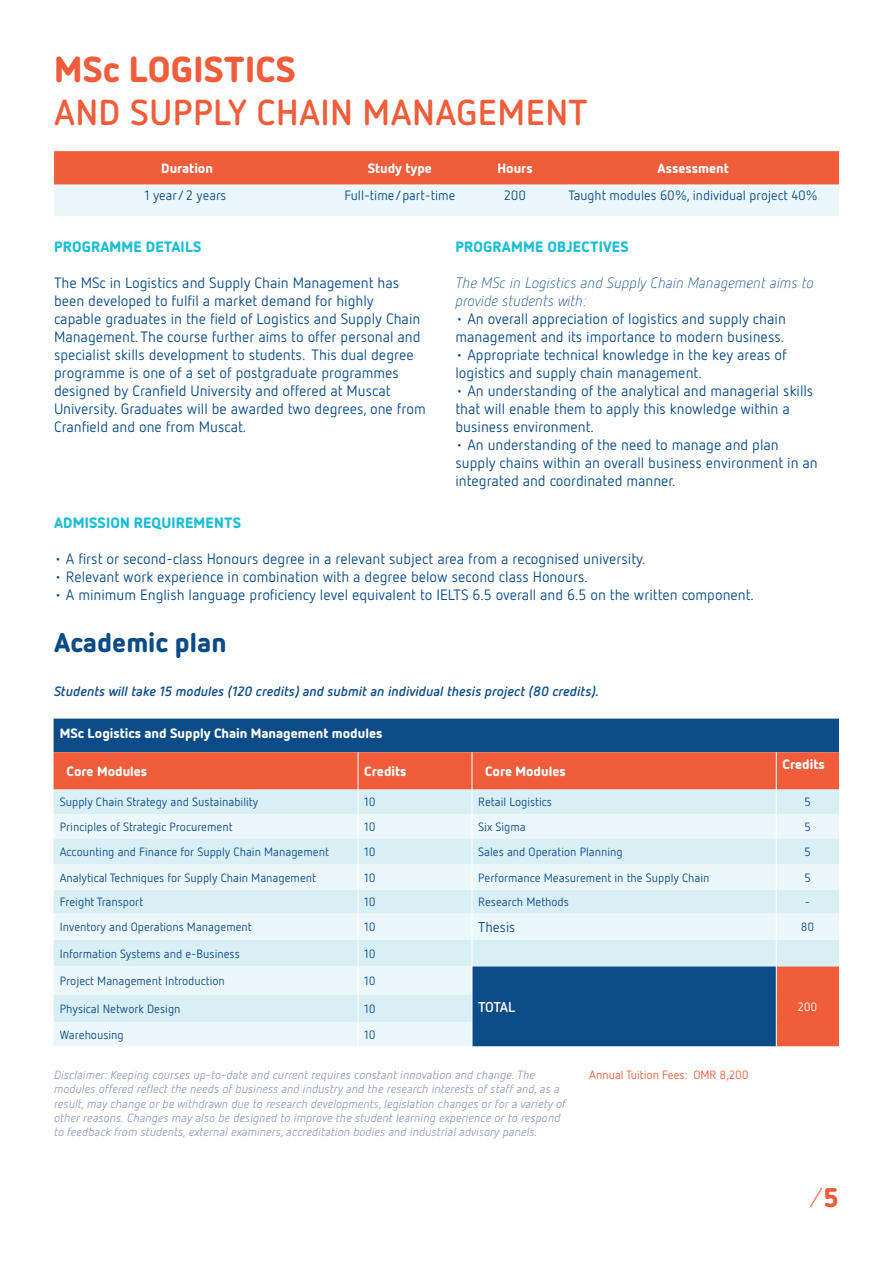
<style>
.page{position:relative;width:893px;height:1263px;background:#fff}
.page>*{position:absolute;margin:0;border:0;box-sizing:border-box;transform-origin:0 0}
.t1{font:700 36px "Netto Pro";letter-spacing:.01em;color:#f15c3a}
.t2{font:900 36px "Netto Pro";letter-spacing:.01em;color:#f15c3a}
.t3{font:900 27px "Netto Pro";color:#0b4b87}
.t4{font:italic 300 27px "Netto Pro";color:#f15c3a}
.t5{font:15px/18px "Netto Pro";color:#0b4b87}
.t6{font:italic 300 15px/18px "Netto Pro";color:#0b4b87}
.t7{font:900 15px "Netto Pro";letter-spacing:.01em;color:#1cbed5}
.t8{font:14.25px "Netto Pro";color:#0b4b87}
.t9{font:700 14.25px "Netto Pro";color:#fff}
.t10{font:900 13.5px "Netto Pro";color:#fff}
.t11{font:italic 700 13.5px "Netto Pro";color:#0b4b87}
.t12{font:13.5px "Netto Pro";color:#0b4b87}
.t13{font:italic 12px/14.4px "Netto Pro";color:#999fc1}
.t14{font:12px "Netto Pro";color:#0b4b87}
.t15{font:12px "Netto Pro";color:#f15c3a}
.t16{font:12px "Netto Pro";color:#fff}
.s1{font-weight:900;font-style:normal}
</style>
<div class="page">
<svg style="left:54px;top:151px;width:785px;height:65px;background:#eea797"></svg>
<div style="left:54px;top:719px;width:785px;height:33px;background:#0b4b87"></div>
<div style="left:54px;top:752px;width:785px;height:37px;background:#f15c3a"></div>
<div style="left:54px;top:789px;width:785px;height:25px;background:#d7eff5"></div>
<svg style="left:54px;top:814px;width:785px;height:232px;background:#c5d8e3"></svg>
<hr style="left:776px;top:752px;width:1px;height:37px;background:#fff">
<hr style="left:472px;top:752px;width:1px;height:37px;background:#fff">
<hr style="left:358px;top:752px;width:1px;height:37px;background:#fff">
<svg style="left:776px;top:789px;width:1px;height:257px"></svg>
<svg style="left:472px;top:789px;width:1px;height:257px"></svg>
<svg style="left:358px;top:789px;width:1px;height:257px"></svg>
<h1 class="t2" style="left:54px;top:44px;width:243px">MSc Logistics</h1>
<h1 class="t1" style="left:54px;top:88px;width:535px">AND SUPPLY CHAIN MANAGEMENT</h1>
<p class="t10" style="left:161px;top:159px;width:53px">Duration</p>
<p class="t10" style="left:368px;top:159px;width:66px">Study type</p>
<p class="t10" style="left:497px;top:159px;width:37px">Hours</p>
<p class="t10" style="left:658px;top:159px;width:73px">Assessment</p>
<p class="t12" style="left:144px;top:187px;width:83px">1 year/ 2 years</p>
<p class="t12" style="left:344px;top:187px;width:112px">Full-time/part-time</p>
<p class="t12" style="left:504px;top:187px;width:24px">200</p>
<p class="t12" style="left:569px;top:187px;width:251px">Taught modules 60%, individual project 40%</p>
<p class="t7" style="left:54px;top:236px;width:149px">Programm e details</p>
<p class="t5" style="left:54px;top:273px;width:373px">The MSc in Logistics and Supply Chain Management has been developed to fulfil a market demand for highly<br>capable graduates in the field of Logistics and Supply Chain Management. The course further aims to offer personal and specialist skills development to students. This dual degree programme is one of a set of postgraduate programmes designed by Cranfield University and offered at Muscat University. Graduates will be awarded two degrees, one from Cranfield and one from Muscat.</p>
<p class="t7" style="left:455px;top:236px;width:175px">Programm e objectives</p>
<p class="t6" style="left:455px;top:273px;width:360px">The MSc in Logistics and Supply Chain Management aims to provide students with:</p>
<p class="t5" style="left:455px;top:309px;width:332px">• An overall appreciation of logistics and supply chain management and its importance to modern business.</p>
<p class="t5" style="left:455px;top:345px;width:333px">• Appropriate technical knowledge in the key areas of logistics and supply chain management.</p>
<p class="t5" style="left:455px;top:381px;width:359px">• An understanding of the analytical and managerial skills that will enable them to apply this knowledge within a business environment.</p>
<p class="t5" style="left:455px;top:435px;width:364px">• An understanding of the need to manage and plan supply chains within an overall business environment in an integrated and coordinated manner.</p>
<p class="t7" style="left:54px;top:513px;width:189px">Admission requirements</p>
<p class="t5" style="left:54px;top:549px;width:593px">• A first or second-class Honours degree in a relevant subject area from a recognised university.</p>
<p class="t5" style="left:54px;top:567px;width:535px">• Relevant work experience in combination with a degree below second class Honours.</p>
<p class="t5" style="left:54px;top:585px;width:701px">• A minimum English language proficiency level equivalent to IELTS 6.5 overall and 6.5 on the written component.</p>
<h2 class="t3" style="left:54px;top:624px;width:174px">Academic plan</h2>
<p class="t11" style="left:54px;top:682px;width:547px">Students will take 15 modules (120 credits) and submit an individual thesis project (80 credits).</p>
<p class="t10" style="left:60px;top:724px;width:324px">MSc Logistics and Supply Chain Management modules</p>
<p class="t10" style="left:782px;top:755px;width:44px">Credits</p>
<p class="t10" style="left:67px;top:762px;width:82px">Core Modules</p>
<p class="t10" style="left:364px;top:762px;width:44px">Credits</p>
<p class="t10" style="left:485px;top:762px;width:82px">Core Modules</p>
<p class="t14" style="left:60px;top:794px;width:200px">Supply Chain Strategy and Sustainability</p>
<p class="t14" style="left:364px;top:794px;width:13px">10</p>
<p class="t14" style="left:478px;top:794px;width:75px">Retail Logistics</p>
<p class="t14" style="left:804px;top:794px;width:8px">5</p>
<p class="t14" style="left:60px;top:819px;width:174px">Principles of Strategic Procurement</p>
<p class="t14" style="left:364px;top:819px;width:13px">10</p>
<p class="t14" style="left:478px;top:819px;width:49px">Six Sigma</p>
<p class="t14" style="left:804px;top:819px;width:8px">5</p>
<p class="t14" style="left:60px;top:844px;width:271px">Accounting and Finance for Supply Chain Management</p>
<p class="t14" style="left:364px;top:844px;width:13px">10</p>
<p class="t14" style="left:478px;top:844px;width:146px">Sales and Operation Planning</p>
<p class="t14" style="left:804px;top:844px;width:8px">5</p>
<p class="t14" style="left:60px;top:870px;width:258px">Analytical Techniques for Supply Chain Management</p>
<p class="t14" style="left:364px;top:870px;width:13px">10</p>
<p class="t14" style="left:478px;top:870px;width:233px">Performance Measurement in the Supply Chain</p>
<p class="t14" style="left:804px;top:870px;width:8px">5</p>
<p class="t14" style="left:60px;top:894px;width:85px">Freight Transport</p>
<p class="t14" style="left:364px;top:894px;width:13px">10</p>
<p class="t14" style="left:478px;top:894px;width:92px">Research Methods</p>
<p class="t14" style="left:805px;top:894px;width:7px">-</p>
<p class="t14" style="left:60px;top:919px;width:193px">Inventory and Operations Management</p>
<p class="t14" style="left:364px;top:919px;width:13px">10</p>
<p class="t8" style="left:478px;top:918px;width:39px">Thesis</p>
<p class="t14" style="left:801px;top:919px;width:15px">80</p>
<p class="t14" style="left:60px;top:946px;width:182px">Information Systems and e-Business</p>
<p class="t14" style="left:364px;top:946px;width:13px">10</p>
<p class="t14" style="left:60px;top:973px;width:167px">Project Management Introduction</p>
<p class="t14" style="left:364px;top:973px;width:13px">10</p>
<p class="t14" style="left:60px;top:1001px;width:122px">Physical Network Design</p>
<p class="t14" style="left:364px;top:1001px;width:13px">10</p>
<p class="t14" style="left:60px;top:1027px;width:66px">Warehousing</p>
<p class="t14" style="left:364px;top:1027px;width:13px">10</p>
<p class="t9" style="left:478px;top:997px;width:9px">TOTAL</p>
<p class="t16" style="left:798px;top:999px;width:21px">200</p>
<p class="t13" style="left:54px;top:1067px;width:514px">Disclaimer: Keeping courses up-to-date and current requires constant innovation and change. The modules offered reflect the needs of business and industry and the research interests of staff and, as a result, may change or be withdrawn due to research developments, legislation changes or for a variety of other reasons. Changes may also be designed to improve the student learning experience or to respond to feedback from students, external examiners, accreditation bodies and industrial advisory panels.</p>
<p class="t15" style="left:589px;top:1067px;width:161px">Annual Tuition Fees: OMR 8,200</p>
<h2 class="t4" style="left:808px;top:1180px;width:33px">/<span class="s1">5</span></h2>
</div>
